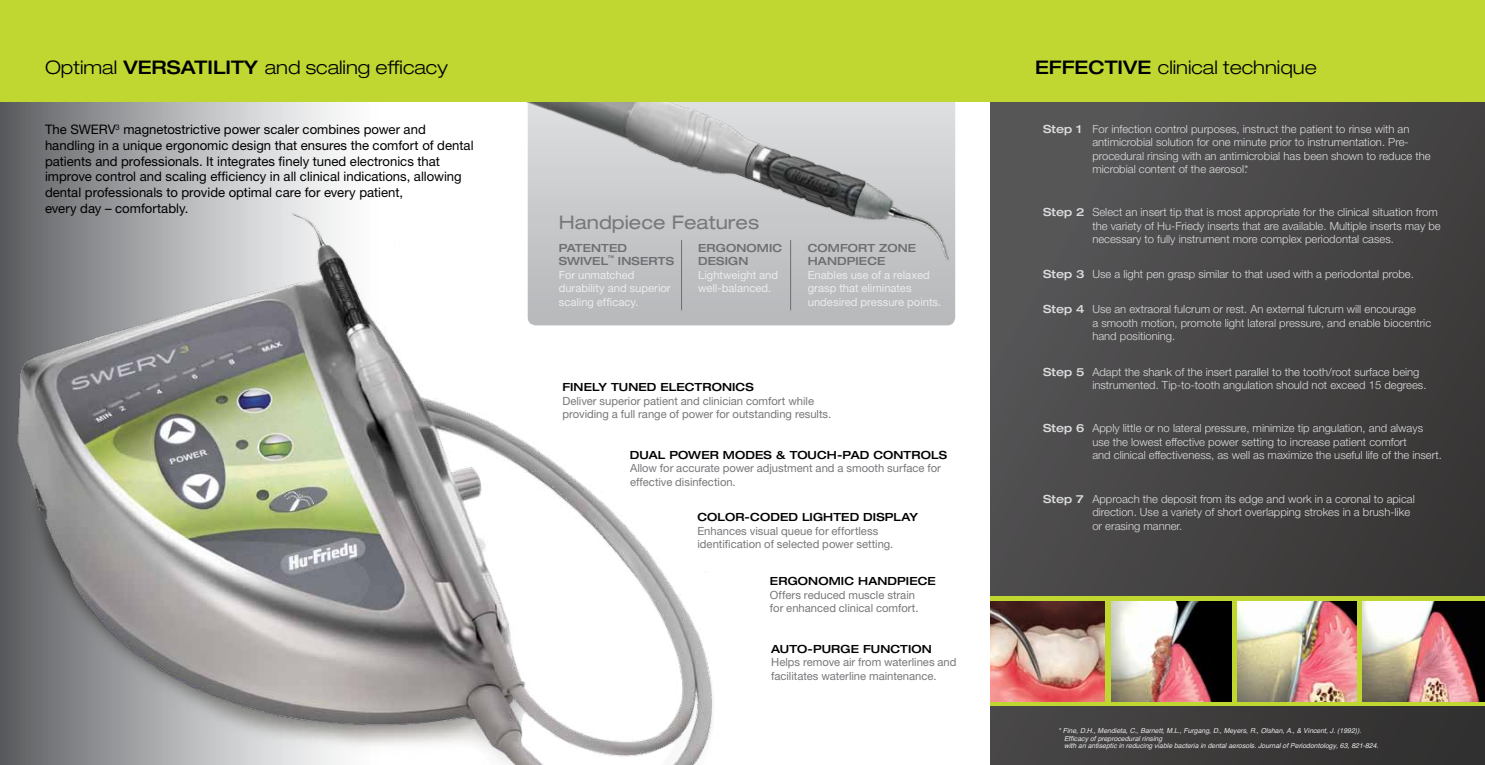
<style>
.page{position:relative;width:1485px;height:765px;background:#fff}
.page>*{position:absolute;margin:0;border:0;box-sizing:border-box;transform-origin:0 0}
.t1{font:300 expanded 18.75px "Helvetica Neue";color:#000}
.t2{font:expanded 18.75px "Helvetica Neue";color:#77787b}
.t3{font:13.12px/15.8px "Helvetica Neue";color:#000}
.t4{font:300 11.25px/13.5px "Helvetica Neue";color:#dcddde}
.t5{font:11.25px/13.5px "Helvetica Neue";color:#77787b}
.t6{font:11.25px/13.5px "Helvetica Neue";color:#ececed}
.t7{font:500 expanded 11.25px "Helvetica Neue";letter-spacing:.01em;color:#000}
.t8{font:500 expanded 11.25px/13.5px "Helvetica Neue";letter-spacing:.01em;color:#6d6e71}
.t9{font:italic 6.88px/7.6px "Helvetica";color:#e9e9ea}
.s1{font-weight:500}
.s2{font-weight:500;font-stretch:expanded}
</style>
<div class="page">
<svg style="left:0;top:101px;width:523px;height:51px"></svg>
<img style="left:0;top:152px;width:801px;height:613px">
<div style="left:528px;top:277px;width:427px;height:48px;background:#b9bbbe"></div>
<img style="left:523px;top:101px;width:434px;height:176px">
<div style="left:990px;top:0;width:495px;height:765px;background:linear-gradient(to right,#545354,#3a3737)"></div>
<div style="left:990px;top:596px;width:495px;height:110px;background:#bfd730"></div>
<img style="left:990px;top:602px;width:115px;height:99px">
<img style="left:1237px;top:601px;width:119px;height:101px">
<img style="left:1111px;top:602px;width:120px;height:99px">
<img style="left:1362px;top:601px;width:123px;height:101px">
<hr style="left:681px;top:240px;width:1px;height:70px;background:#6d6e71">
<hr style="left:790px;top:240px;width:1px;height:70px;background:#6d6e71">
<div style="left:0;top:0;width:1485px;height:101px;background:#bfd730"></div>
<h1 class="t1" style="left:45px;top:56px;width:404px">Optimal <span class="s1">VE RSATILITY</span> and scaling efficacy</h1>
<h1 class="t1" style="left:1035px;top:56px;width:283px"><span class="s1">EFFECTIVE</span> clinical technique</h1>
<p class="t3" style="left:45px;top:121px;width:430px">The SWERV<sup>3</sup> magnetostrictive power scaler combines power and handling in a unique ergonomic design that ensures the comfort of dental patients and professionals. It integrates finely tuned electronics that improve control and scaling efficiency in all clinical indications, allowing dental professionals to provide optimal care for every patient,<br>every day – comfortably.</p>
<h1 class="t2" style="left:559px;top:211px;width:202px">Handpiece Features</h1>
<p class="t8" style="left:559px;top:241px;width:60px">PATENTED<br>SWIVEL</p>
<p class="t8" style="left:608px;top:254px;width:23px"><sup>™</sup> INSE</p>
<p class="t8" style="left:649px;top:254px;width:26px">RTS</p>
<p class="t6" style="left:559px;top:268px;width:113px">For unmatched durability and superior scaling efficacy.</p>
<p class="t8" style="left:698px;top:241px;width:86px">ERGONOMIC<br>DESI</p>
<p class="t8" style="left:728px;top:254px;width:20px">GN</p>
<p class="t6" style="left:698px;top:268px;width:82px">Lightweight and well-balanced.</p>
<p class="t8" style="left:808px;top:241px;width:11px">COMFORT</p>
<p class="t8" style="left:808px;top:241px;width:110px;text-indent:71px">ZONE<br>HANDPIECE</p>
<p class="t6" style="left:808px;top:268px;width:135px">Enables use of a relaxed grasp that eliminates undesired pressure points.</p>
<p class="t7" style="left:562px;top:380px;width:133px">FINELY TUNED ELECTRO</p>
<p class="t7" style="left:722px;top:380px;width:33px">NICS</p>
<p class="t5" style="left:562px;top:394px;width:270px">Deliver superior patient and clinician comfort while providing a full range of power for outstanding results.</p>
<p class="t7" style="left:630px;top:448px;width:19px">DUAL</p>
<p class="t7" style="left:669px;top:448px;width:86px">POWER MODES</p>
<p class="t7" style="left:776px;top:448px;width:138px">&amp; TOUCH-PAD CONTRO</p>
<p class="t7" style="left:931px;top:448px;width:18px">LS</p>
<p class="t5" style="left:630px;top:461px;width:312px">Allow for accurate power adjustment and a smooth surface for effective disinfection.</p>
<p class="t7" style="left:698px;top:510px;width:83px">COLOR-CODED</p>
<p class="t7" style="left:802px;top:510px;width:70px">LIGHTED DISPLAY</p>
<p class="t5" style="left:698px;top:524px;width:197px">Enhances visual queue for effortless identification of selected power setting.</p>
<p class="t7" style="left:770px;top:574px;width:19px">ERGO</p>
<p class="t7" style="left:808px;top:574px;width:60px">NOMIC HANDPIE</p>
<p class="t7" style="left:918px;top:574px;width:18px">CE</p>
<p class="t5" style="left:770px;top:588px;width:150px">Offers reduced muscle strain for enhanced clinical comfort.</p>
<p class="t7" style="left:771px;top:642px;width:160px">AUTO-PU RGE FUNCTION</p>
<p class="t5" style="left:771px;top:655px;width:187px">Helps remove air from waterlines and facilitates waterline maintenance.</p>
<p class="t4" style="left:1092px;top:122px;width:340px;text-indent:-49px"><span class="s2">STEP 1</span> For infection control purposes, instruct the patient to rinse with an antimicrobial solution for one minute prior to instrumentation. Pre&shy;procedural rinsing with an antimicrobial has been shown to reduce the microbial content of the aerosol.*</p>
<p class="t4" style="left:1092px;top:205px;width:350px;text-indent:-49px"><span class="s2">STEP 2</span> Select an insert tip that is most appropriate for the clinical situation from the variety of Hu-Friedy inserts that are available. Multiple inserts may be necessary to fully instrument more complex periodontal cases.</p>
<p class="t4" style="left:1043px;top:267px;width:372px"><span class="s2">STEP 3</span> Use a light pen grasp similar to that used with a periodontal probe.</p>
<p class="t4" style="left:1092px;top:302px;width:340px;text-indent:-49px"><span class="s2">STEP 4</span> Use an extraoral fulcrum or rest. An external fulcrum will encourage<br>a smooth motion, promote light lateral pressure, and enable biocentric hand positioning.</p>
<p class="t4" style="left:1092px;top:365px;width:336px;text-indent:-49px"><span class="s2">STEP 5</span> Adapt the shank of the insert parallel to the tooth/root surface being instrumented. Tip-to-tooth angulation should not exceed 15 degrees.</p>
<p class="t4" style="left:1092px;top:421px;width:351px;text-indent:-49px"><span class="s2">STEP 6</span> Apply little or no lateral pressure, minimize tip angulation, and always use the lowest effective power setting to increase patient comfort<br>and clinical effectiveness, as well as maximize the useful life of the insert.</p>
<p class="t4" style="left:1092px;top:492px;width:324px;text-indent:-49px"><span class="s2">STEP 7</span> Approach the deposit from its edge and work in a coronal to apical direction. Use a variety of short overlapping strokes in a brush-like or erasing manner.</p>
<p class="t9" style="left:1064px;top:727px;width:316px;text-indent:-6px">* Fine, D.H., Mendieta, C., Barnett, M.L., Furgang, D., Meyers, R., Olshan, A., &amp; Vincent, J. (1992)).<br>Efficacy of preprocedural rinsing<br>with an antiseptic in reducing viable bacteria in dental aerosols. Journal of Periodontology, 63, 821-824.</p>
</div>
